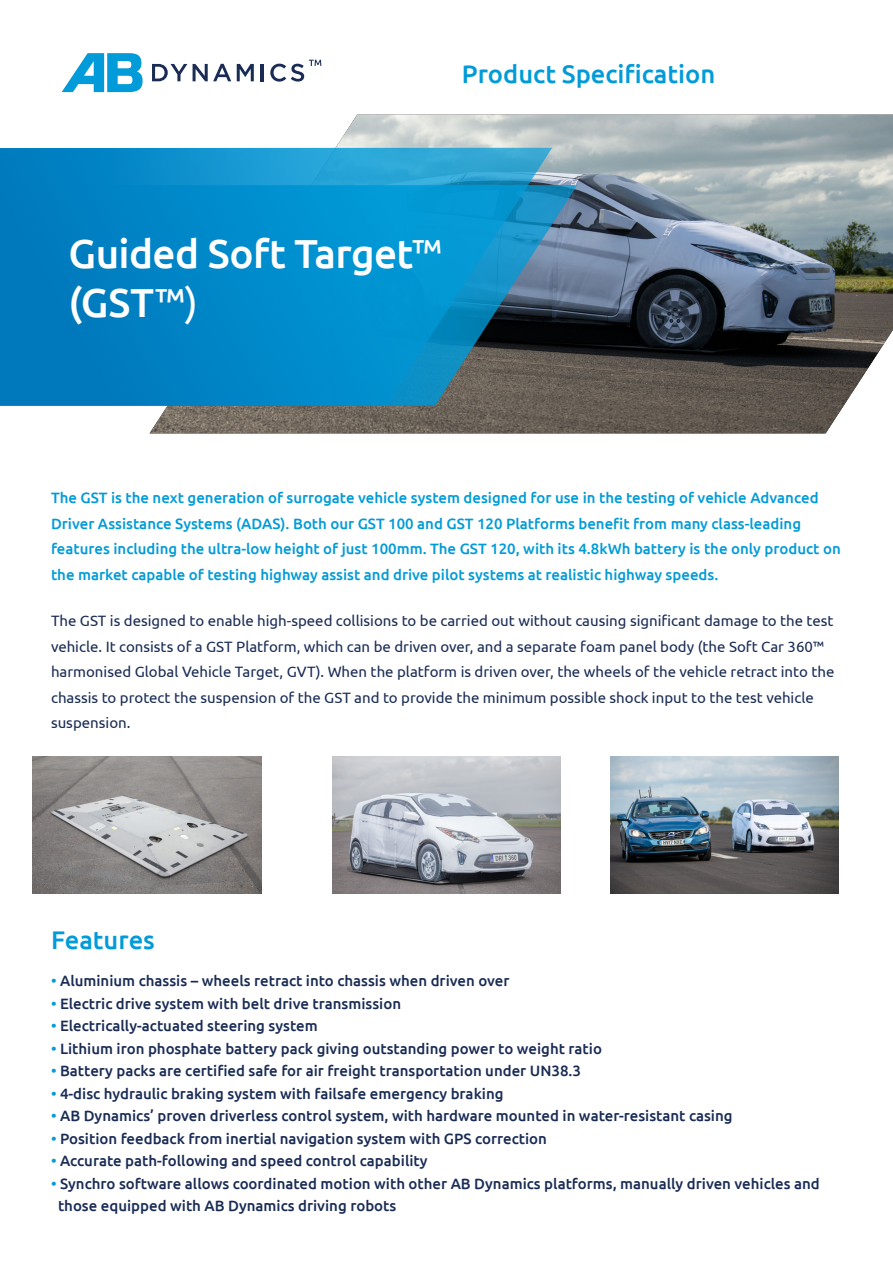
<style>
.page{position:relative;width:893px;height:1263px;background:#fff}
.page>*{position:absolute;margin:0;border:0;box-sizing:border-box;transform-origin:0 0}
.t1{font:500 40.5px "Ubuntu";letter-spacing:-.015em;color:#fff}
.t2{font:500 25.5px "Ubuntu";color:#009bd8}
.Spec{font:500 15px/22.5px "Ubuntu";color:#1a2c55}
.Spec-2{font:15px/25.5px "Ubuntu";color:#1a2c55}
.Spec-3{font:500 15px/25.5px "Ubuntu";color:#009bd8}
.s1{font-weight:400}
.s2{color:#009bd8}
</style>
<div class="page">
<img style="left:150px;top:115px;width:743px;height:318px">
<svg style="left:0;top:148px;width:552px;height:37px;background:#1d97ce"></svg>
<svg style="left:0;top:185px;width:577px;height:221px;background:#0c82ba"></svg>
<svg style="left:152px;top:64px;width:35px;height:17px"></svg>
<svg style="left:193px;top:64px;width:38px;height:17px"></svg>
<svg style="left:237px;top:64px;width:17px;height:17px"></svg>
<hr style="left:261px;top:64px;width:3px;height:17px;background:#1a2c55">
<svg style="left:62px;top:53px;width:81px;height:39px"></svg>
<svg style="left:270px;top:60px;width:51px;height:22px"></svg>
<img style="left:332px;top:756px;width:229px;height:138px">
<img style="left:610px;top:756px;width:228px;height:138px">
<img style="left:33px;top:756px;width:228px;height:138px">
<p class="t2" style="left:462px;top:57px;width:255px">Product Specification</p>
<p class="t1" style="left:69px;top:228px;width:375px">Guided Soft Target<span class="s1">™</span></p>
<p class="t1" style="left:69px;top:277px;width:131px">(GST<span class="s1">™)</span></p>
<p class="Spec-3" style="left:51px;top:485px;width:791px">The GST is the next generation of surrogate vehicle system designed for use in the testing of vehicle Advanced Driver Assistance Systems (ADAS). Both our GST 100 and GST 120 Platforms benefit from many class-leading features including the ultra-low height of just 100mm. The GST 120, with its 4.8kWh battery is the only product on the market capable of testing highway assist and drive pilot systems at realistic highway speeds.</p>
<p class="Spec-2" style="left:51px;top:607px;width:785px">The GST is designed to enable high-speed collisions to be carried out without causing significant damage to the test vehicle. It consists of a GST Platform, which can be driven over, and a separate foam panel body (the Soft Car 360™ harmonised Global Vehicle Target, GVT). When the platform is driven over, the wheels of the vehicle retract into the chassis to protect the suspension of the GST and to provide the minimum possible shock input to the test vehicle suspension.</p>
<p class="t2" style="left:51px;top:924px;width:105px">Features</p>
<p class="Spec" style="left:51px;top:969px;width:460px"><span class="s2">•</span> Aluminium chassis – wheels retract into chassis when driven over</p>
<p class="Spec" style="left:51px;top:991px;width:352px"><span class="s2">•</span> Electric drive system with belt drive transmission</p>
<p class="Spec" style="left:51px;top:1014px;width:268px"><span class="s2">•</span> Electrically-actuated steering system</p>
<p class="Spec" style="left:51px;top:1036px;width:552px"><span class="s2">•</span> Lithium iron phosphate battery pack giving outstanding power to weight ratio</p>
<p class="Spec" style="left:51px;top:1059px;width:531px"><span class="s2">•</span> Battery packs are certified safe for air freight transportation under UN38.3</p>
<p class="Spec" style="left:51px;top:1081px;width:454px"><span class="s2">•</span> 4-disc hydraulic braking system with failsafe emergency braking</p>
<p class="Spec" style="left:51px;top:1104px;width:683px"><span class="s2">•</span> AB Dynamics’ proven driverless control system, with hardware mounted in water-resistant casing</p>
<p class="Spec" style="left:51px;top:1126px;width:497px"><span class="s2">•</span> Position feedback from inertial navigation system with GPS correction</p>
<p class="Spec" style="left:51px;top:1149px;width:378px"><span class="s2">•</span> Accurate path-following and speed control capability</p>
<p class="Spec" style="left:58px;top:1171px;width:763px;text-indent:-7px"><span class="s2">•</span> Synchro software allows coordinated motion with other AB Dynamics platforms, manually driven vehicles and those equipped with AB Dynamics driving robots</p>
</div>
